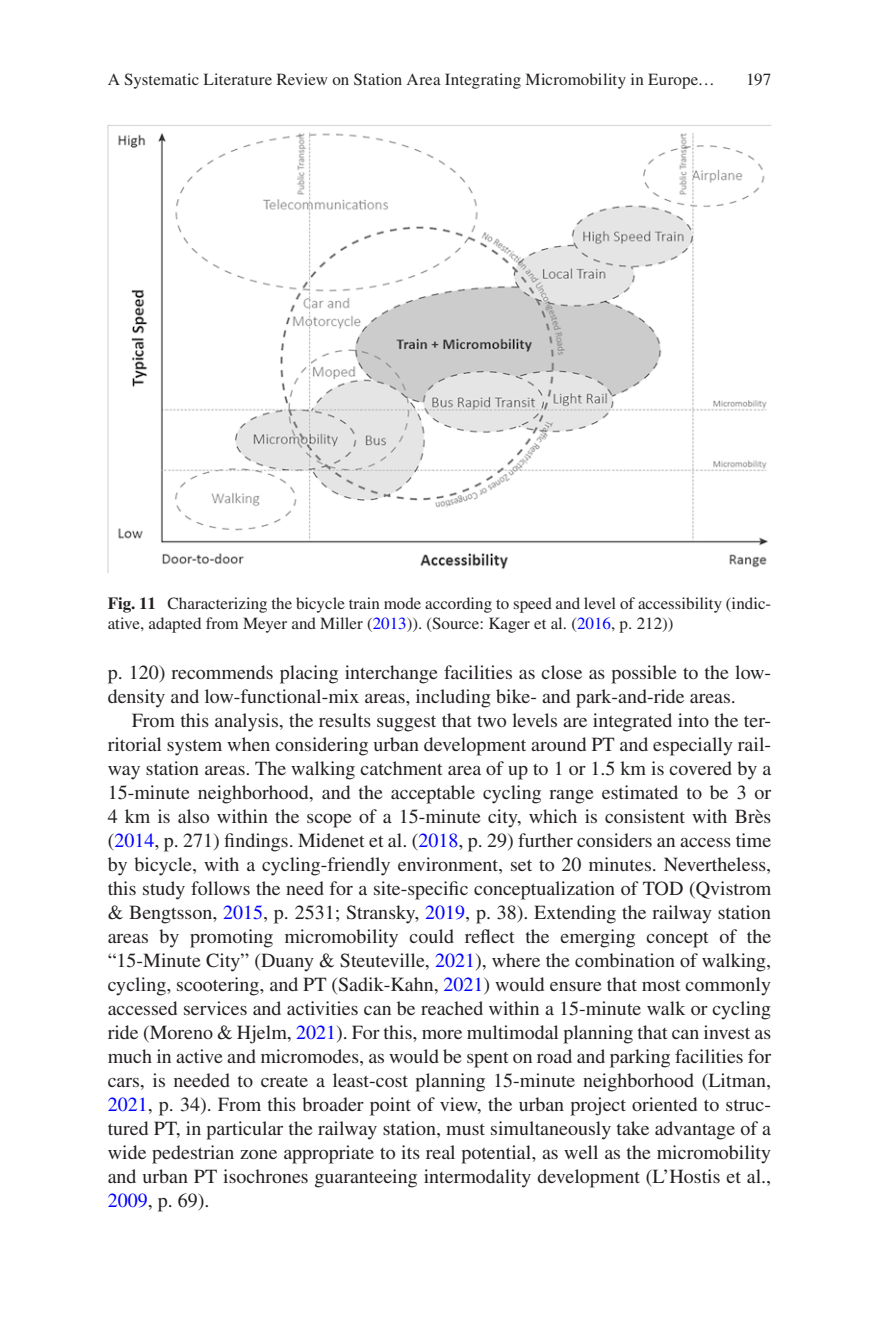
<style>
.page{position:relative;width:879px;height:1333px;background:#fff}
.page>*{position:absolute;margin:0;border:0;box-sizing:border-box;transform-origin:0 0}
.Text{font:20px/24px "Times LT Std";color:#231f20;text-align:justify}
.Text_flush{font:20px/24px "Times LT Std";color:#231f20}
.t1{font:17px/20px "Times LT Std";color:#231f20}
.s1{font-weight:700}
.s2{color:#00f}
</style>
<div class="page">
<img style="left:108px;top:125px;width:663px;height:448px">
<p class="t1" style="left:108px;top:69px;width:609px">A Systematic Literature Review on Station Area Integrating Micromobility in Europe…</p>
<p class="t1" style="left:746px;top:69px;width:27px">197</p>
<p class="t1" style="left:108px;top:593px;width:665px"><span class="s1">Fig. 11</span> Characterizing the bicycle train mode according to speed and level of accessibility (indic&shy;ative, adapted from Meyer and Miller (<span class="s2">2013</span>)). (Source: Kager et al. (<span class="s2">2016</span>, p. 212))</p>
<p class="Text_flush" style="left:108px;top:660px;width:665px">p. 120) recommends placing interchange facilities as close as possible to the low&shy;density and low-functional-mix areas, including bike- and park-and-ride areas.</p>
<p class="Text" style="left:108px;top:708px;width:665px;text-indent:24px">From this analysis, the results suggest that two levels are integrated into the ter&shy;ritorial system when considering urban development around PT and especially rail&shy;way station areas. The walking catchment area of up to 1 or 1.5 km is covered by a 15-minute neighborhood, and the acceptable cycling range estimated to be 3 or 4 km is also within the scope of a 15-minute city, which is consistent with Brès (<span class="s2">2014</span>, p. 271) findings. Midenet et al. (<span class="s2">2018</span>, p. 29) further considers an access time by bicycle, with a cycling-friendly environment, set to 20 minutes. Nevertheless, this study follows the need for a site-specific conceptualization of TOD (Qvistrom &amp; Bengtsson, <span class="s2">2015</span>, p. 2531; Stransky, <span class="s2">2019</span>, p. 38). Extending the railway station areas by promoting micromobility could reflect the emerging concept of the “15-Minute City” (Duany &amp; Steuteville, <span class="s2">2021</span>), where the combination of walking, cycling, scootering, and PT (Sadik-Kahn, <span class="s2">2021</span>) would ensure that most commonly accessed services and activities can be reached within a 15-minute walk or cycling ride (Moreno &amp; Hjelm, <span class="s2">2021</span>). For this, more multimodal planning that can invest as much in active and micromodes, as would be spent on road and parking facilities for cars, is needed to create a least-cost planning 15-minute neighborhood (Litman, <span class="s2">2021</span>, p. 34). From this broader point of view, the urban project oriented to struc&shy;tured PT, in particular the railway station, must simultaneously take advantage of a wide pedestrian zone appropriate to its real potential, as well as the micromobility and urban PT isochrones guaranteeing intermodality development (L’Hostis et al., <span class="s2">2009</span>, p. 69).</p>
</div>
